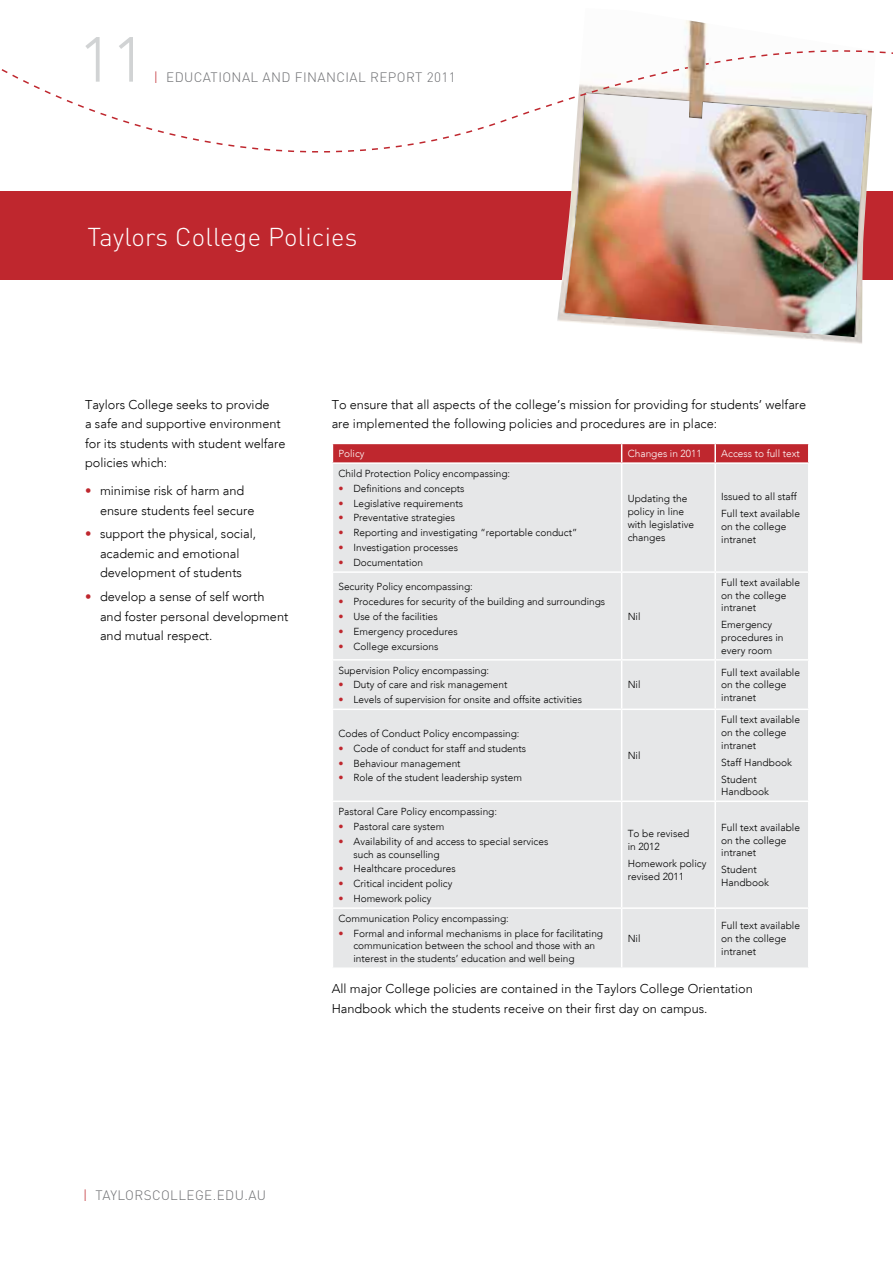
<style>
.page{position:relative;width:893px;height:1263px;background:#fff}
.page>*{position:absolute;margin:0;border:0;box-sizing:border-box;transform-origin:0 0}
.t1{font:300 63px "Avenir";color:#d1d3d4}
.t2{font:300 25.5px "DIN";letter-spacing:.01em;color:#fff}
.t3{font:300 13.5px "DIN";letter-spacing:.03em;color:#6d6e71}
.t4{font:300 12.75px/19.5px "Avenir";color:#000}
.t5{font:300 10.2px/12.8px "Avenir";color:#000}
.t6{font:300 10.2px "Avenir";color:#fff}
.s1{color:#bf272e}
</style>
<div class="page">
<div style="left:333px;top:464px;width:475px;height:503px;background:#e6e7e8"></div>
<svg style="left:332px;top:443px;width:477px;height:19px;background:#c3363d"></svg>
<hr style="left:621px;top:464px;width:1px;height:107px;background:#fff">
<hr style="left:714px;top:464px;width:2px;height:107px;background:#fff">
<hr style="left:332px;top:571px;width:290px;height:2px;background:#fff">
<hr style="left:622px;top:571px;width:93px;height:2px;background:#fff">
<hr style="left:621px;top:573px;width:1px;height:86px;background:#fff">
<hr style="left:715px;top:571px;width:94px;height:2px;background:#fff">
<hr style="left:714px;top:573px;width:2px;height:86px;background:#fff">
<hr style="left:332px;top:659px;width:290px;height:2px;background:#fff">
<hr style="left:622px;top:659px;width:93px;height:2px;background:#fff">
<hr style="left:621px;top:661px;width:1px;height:47px;background:#fff">
<hr style="left:715px;top:659px;width:94px;height:2px;background:#fff">
<hr style="left:714px;top:661px;width:2px;height:47px;background:#fff">
<hr style="left:332px;top:708px;width:290px;height:2px;background:#fff">
<hr style="left:622px;top:708px;width:93px;height:2px;background:#fff">
<hr style="left:621px;top:710px;width:1px;height:90px;background:#fff">
<hr style="left:715px;top:708px;width:94px;height:2px;background:#fff">
<hr style="left:714px;top:710px;width:2px;height:90px;background:#fff">
<hr style="left:332px;top:800px;width:290px;height:2px;background:#fff">
<hr style="left:622px;top:800px;width:93px;height:2px;background:#fff">
<hr style="left:621px;top:802px;width:1px;height:105px;background:#fff">
<hr style="left:715px;top:800px;width:94px;height:2px;background:#fff">
<hr style="left:714px;top:802px;width:2px;height:105px;background:#fff">
<hr style="left:332px;top:907px;width:290px;height:2px;background:#fff">
<hr style="left:622px;top:907px;width:93px;height:2px;background:#fff">
<hr style="left:621px;top:909px;width:1px;height:58px;background:#fff">
<hr style="left:715px;top:907px;width:94px;height:2px;background:#fff">
<hr style="left:714px;top:909px;width:2px;height:58px;background:#fff">
<div style="left:0;top:191px;width:893px;height:89px;background:#bf272e"></div>
<img style="left:557px;top:20px;width:150px;height:302px">
<img style="left:565px;top:93px;width:139px;height:239px">
<svg style="left:785px;top:50px;width:108px;height:3px"></svg>
<img style="left:704px;top:53px;width:189px;height:291px">
<svg style="left:134px;top:124px;width:362px;height:29px"></svg>
<svg style="left:1px;top:32px;width:689px;height:92px"></svg>
<h1 class="t1" style="left:79px;top:23px;width:68px">11</h1>
<h3 class="t3" style="left:154px;top:68px;width:23px"><span class="s1">|</span> EDUCA</h3>
<h3 class="t3" style="left:211px;top:68px;width:247px">TIONAL AND FINANCIAL REPORT 2011</h3>
<h2 class="t2" style="left:88px;top:219px;width:271px">TAYLORS COLLEGE POLICIES</h2>
<p class="t4" style="left:85px;top:395px;width:202px">Taylors College seeks to provide<br>a safe and supportive environment for its students with student welfare policies which:</p>
<p class="t4" style="left:100px;top:481px;width:156px;text-indent:-15px"><span class="s1">•</span> minimise risk of harm and ensure students feel secure</p>
<p class="t4" style="left:85px;top:524px;width:173px;text-align:center"><span class="s1">•</span> support the physical, social, academic and emotional development of students</p>
<p class="t4" style="left:100px;top:587px;width:190px;text-indent:-15px"><span class="s1">•</span> develop a sense of self worth and foster personal development and mutual respect.</p>
<p class="t4" style="left:332px;top:394px;width:476px">To ensure that all aspects of the college’s mission for providing for students’ welfare are implemented the following policies and procedures are in place:</p>
<p class="t6" style="left:338px;top:448px;width:28px">Policy</p>
<p class="t6" style="left:628px;top:448px;width:75px">Changes in 2011</p>
<p class="t6" style="left:721px;top:448px;width:80px">Access to full text</p>
<p class="t5" style="left:338px;top:467px;width:173px">Child Protection Policy encompassing:</p>
<p class="t5" style="left:338px;top:482px;width:128px"><span class="s1">•</span> Definitions and concepts</p>
<p class="t5" style="left:338px;top:497px;width:126px"><span class="s1">•</span> Legislative requirements</p>
<p class="t5" style="left:338px;top:512px;width:118px"><span class="s1">•</span> Preventative strategies</p>
<p class="t5" style="left:338px;top:526px;width:240px"><span class="s1">•</span> Reporting and investigating “reportable conduct”</p>
<p class="t5" style="left:338px;top:541px;width:121px"><span class="s1">•</span> Investigation processes</p>
<p class="t5" style="left:338px;top:556px;width:86px"><span class="s1">•</span> Documentation</p>
<p class="t5" style="left:628px;top:492px;width:68px">Updating the policy in line with legislative changes</p>
<p class="t5" style="left:721px;top:488px;width:80px;line-height:17px">Issued to all staff<br>Full text available</p>
<p class="t5" style="left:721px;top:520px;width:67px">on the college intranet</p>
<p class="t5" style="left:338px;top:580px;width:136px">Security Policy encompassing:</p>
<p class="t5" style="left:338px;top:595px;width:268px"><span class="s1">•</span> Procedures for security of the building and surroundings</p>
<p class="t5" style="left:338px;top:610px;width:101px"><span class="s1">•</span> Use of the facilities</p>
<p class="t5" style="left:338px;top:625px;width:121px"><span class="s1">•</span> Emergency procedures</p>
<p class="t5" style="left:338px;top:640px;width:101px"><span class="s1">•</span> College excursions</p>
<p class="t5" style="left:338px;top:664px;width:152px">Supervision Policy encompassing:</p>
<p class="t5" style="left:338px;top:678px;width:170px"><span class="s1">•</span> Duty of care and risk management</p>
<p class="t5" style="left:338px;top:693px;width:245px"><span class="s1">•</span> Levels of supervision for onsite and offsite activities</p>
<p class="t5" style="left:338px;top:727px;width:183px">Codes of Conduct Policy encompassing:</p>
<p class="t5" style="left:338px;top:742px;width:189px"><span class="s1">•</span> Code of conduct for staff and students</p>
<p class="t5" style="left:338px;top:757px;width:124px"><span class="s1">•</span> Behaviour management</p>
<p class="t5" style="left:338px;top:772px;width:185px"><span class="s1">•</span> Role of the student leadership system</p>
<p class="t5" style="left:338px;top:805px;width:160px">Pastoral Care Policy encompassing:</p>
<p class="t5" style="left:338px;top:820px;width:107px"><span class="s1">•</span> Pastoral care system</p>
<p class="t5" style="left:353px;top:835px;width:196px;text-indent:-15px"><span class="s1">•</span> Availability of and access to special services such as counselling</p>
<p class="t5" style="left:338px;top:862px;width:119px"><span class="s1">•</span> Healthcare procedures</p>
<p class="t5" style="left:338px;top:877px;width:116px"><span class="s1">•</span> Critical incident policy</p>
<p class="t5" style="left:338px;top:892px;width:95px"><span class="s1">•</span> Homework policy</p>
<p class="t5" style="left:628px;top:610px;width:14px">Nil</p>
<p class="t5" style="left:628px;top:678px;width:14px">Nil</p>
<p class="t5" style="left:628px;top:749px;width:14px">Nil</p>
<p class="t5" style="left:628px;top:827px;width:63px">To be revised in 2012</p>
<p class="t5" style="left:628px;top:857px;width:80px">Homework policy revised 2011</p>
<p class="t5" style="left:721px;top:576px;width:80px">Full text available on the college intranet</p>
<p class="t5" style="left:721px;top:618px;width:64px">Emergency procedures in every room</p>
<p class="t5" style="left:721px;top:666px;width:80px">Full text available on the college intranet</p>
<p class="t5" style="left:721px;top:713px;width:80px">Full text available on the college intranet</p>
<p class="t5" style="left:721px;top:753px;width:72px;line-height:17px">Staff Handbook<br>Student</p>
<p class="t5" style="left:721px;top:785px;width:49px">Handbook</p>
<p class="t5" style="left:721px;top:821px;width:80px">Full text available on the college intranet</p>
<p class="t5" style="left:721px;top:863px;width:49px">Student<br>Handbook</p>
<p class="t5" style="left:338px;top:912px;width:172px">Communication Policy encompassing:</p>
<p class="t5" style="left:353px;top:927px;width:251px;text-indent:-15px"><span class="s1">•</span> Formal and informal mechanisms in place for facilitating communication between the school and those with an interest in the students’ education and well being</p>
<p class="t5" style="left:628px;top:932px;width:14px">Nil</p>
<p class="t5" style="left:721px;top:919px;width:80px">Full text available on the college intranet</p>
<p class="t4" style="left:332px;top:979px;width:423px">All major College policies are contained in the Taylors College Orientation<br>Handbook which the students receive on their first day on campus.</p>
<h3 class="t3" style="left:83px;top:1186px;width:184px"><span class="s1">|</span> TAYLORSCOLLEGE.EDU.AU</h3>
</div>
